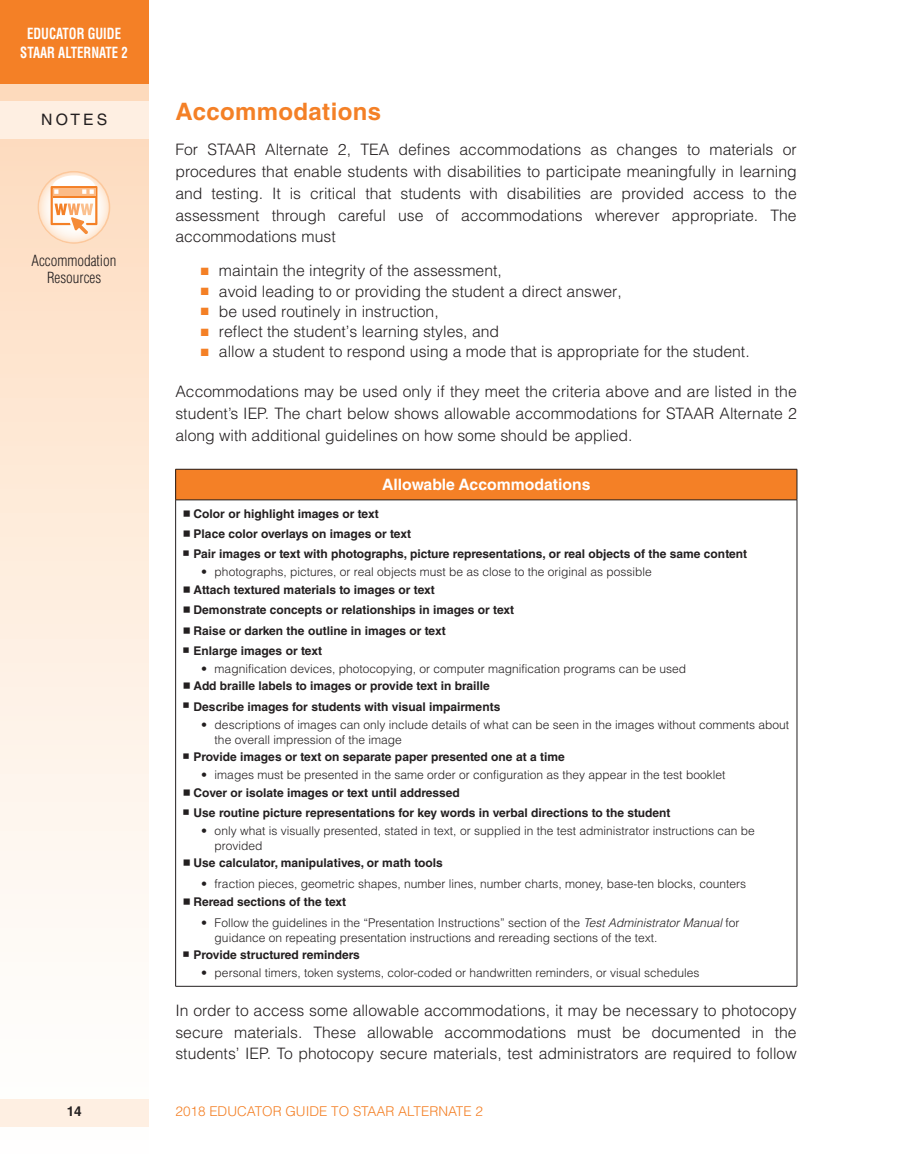
<style>
.page{position:relative;width:905px;height:1175px;background:#fff}
.page>*{position:absolute;margin:0;border:0;box-sizing:border-box;transform-origin:0 0}
.t1{font:700 24px "Helvetica LT Std";letter-spacing:.015em;color:#f48026}
.t2{font:300 15.75px/21.8px "Helvetica LT Std";color:#231f20;text-align:justify}
.t3{font:700 15.75px "Helvetica LT Std";color:#fff}
.t4{font:15.75px "Helvetica LT Std";letter-spacing:.2em;color:#231f20}
.t5{font:700 condensed 15px/19.5px "Helvetica LT Std";color:#fff;text-align:center;scale:.85 1}
.t6{font:300 condensed 15px/17.4px "Helvetica LT Std";color:#231f20;text-align:center}
.t7{font:300 13.5px "Helvetica LT Std";color:#f48026}
.t8{font:700 13.5px "Helvetica LT Std";color:#231f20}
.t9{font:300 12px "Helvetica LT Std";color:#231f20}
.t10{font:700 12px "Helvetica LT Std";color:#231f20}
.s1{color:#f48026}
.s2{font-style:italic}
</style>
<div class="page">
<svg style="left:0;top:83px;width:148px;height:1044px"></svg>
<div style="left:0;top:1099px;width:148px;height:27px;background:#feefe2"></div>
<div style="left:0;top:101px;width:148px;height:38px;background:#feefe2"></div>
<div style="left:0;top:0;width:148px;height:83px;background:#f48026"></div>
<div style="left:176px;top:469px;width:621px;height:31px;background:#f48026"></div>
<hr style="left:175px;top:469px;width:622px;height:1px;background:#231f20">
<hr style="left:175px;top:469px;width:1px;height:30px;background:#231f20">
<hr style="left:796px;top:469px;width:1px;height:30px;background:#231f20">
<hr style="left:175px;top:499px;width:622px;height:1px;background:#231f20">
<hr style="left:175px;top:500px;width:1px;height:486px;background:#231f20">
<hr style="left:796px;top:500px;width:1px;height:486px;background:#231f20">
<hr style="left:175px;top:986px;width:622px;height:1px;background:#231f20">
<svg style="left:37px;top:171px;width:73px;height:73px"></svg>
<svg style="left:39px;top:172px;width:70px;height:70px"></svg>
<svg style="left:51px;top:175px;width:46px;height:59px"></svg>
<hr style="left:53px;top:197px;width:42px;height:1px;background:#f48026">
<p class="t5" style="left:20px;top:23px;width:128px">EDUCATOR GUIDE<br>STAAR ALTERNATE 2</p>
<p class="t4" style="left:41px;top:111px;width:68px">NOTES</p>
<p class="t6" style="left:32px;top:251px;width:86px">Accommodation<br>Resources</p>
<p class="t1" style="left:175px;top:97px;width:207px">Accommodations</p>
<p class="t2" style="left:175px;top:139px;width:623px">For STAAR Alternate 2, TEA defines accommodations as changes to materials or procedures that enable students with disabilities to participate meaningfully in learning and testing. It is critical that students with disabilities are provided access to the assessment through careful use of accommodations wherever appropriate. The accommodations must</p>
<p class="t2" style="left:201px;top:260px;width:302px"><span class="s1">■</span> maintain the integrity of the assessment,</p>
<p class="t2" style="left:201px;top:280px;width:422px"><span class="s1">■</span> avoid leading to or providing the student a direct answer,</p>
<p class="t2" style="left:201px;top:300px;width:239px"><span class="s1">■</span> be used routinely in instruction,</p>
<p class="t2" style="left:201px;top:320px;width:300px"><span class="s1">■</span> reflect the student’s learning styles, and</p>
<p class="t2" style="left:201px;top:341px;width:550px"><span class="s1">■</span> allow a student to respond using a mode that is appropriate for the student.</p>
<p class="t2" style="left:175px;top:380px;width:623px">Accommodations may be used only if they meet the criteria above and are listed in the student’s IEP. The chart below shows allowable accommodations for STAAR Alternate 2 along with additional guidelines on how some should be applied.</p>
<p class="t3" style="left:382px;top:475px;width:210px">Allowable Accommodations</p>
<p class="t10" style="left:194px;top:506px;width:187px">Color or highlight images or text</p>
<p class="t10" style="left:194px;top:526px;width:219px">Place color overlays on images or text</p>
<p class="t10" style="left:194px;top:547px;width:555px">Pair images or text with photographs, picture representations, or real objects of the same content</p>
<p class="t9" style="left:201px;top:564px;width:452px">• photographs, pictures, or real objects must be as close to the original as possible</p>
<p class="t10" style="left:194px;top:582px;width:243px">Attach textured materials to images or text</p>
<p class="t10" style="left:194px;top:602px;width:322px">Demonstrate concepts or relationships in images or text</p>
<p class="t10" style="left:194px;top:623px;width:253px">Raise or darken the outline in images or text</p>
<p class="t10" style="left:194px;top:643px;width:130px">Enlarge images or text</p>
<p class="t9" style="left:201px;top:661px;width:486px">• magnification devices, photocopying, or computer magnification programs can be used</p>
<p class="t10" style="left:194px;top:679px;width:298px">Add braille labels to images or provide text in braille</p>
<p class="t10" style="left:194px;top:699px;width:308px">Describe images for students with visual impairments</p>
<p class="t9" style="left:201px;top:717px;width:589px">• descriptions of images can only include details of what can be seen in the images without comments about</p>
<p class="t9" style="left:215px;top:732px;width:189px">the overall impression of the image</p>
<p class="t10" style="left:194px;top:749px;width:372px">Provide images or text on separate paper presented one at a time</p>
<p class="t9" style="left:201px;top:767px;width:525px">• images must be presented in the same order or configuration as they appear in the test booklet</p>
<p class="t10" style="left:194px;top:785px;width:268px">Cover or isolate images or text until addressed</p>
<p class="t10" style="left:194px;top:805px;width:478px">Use routine picture representations for key words in verbal directions to the student</p>
<p class="t9" style="left:201px;top:823px;width:555px">• only what is visually presented, stated in text, or supplied in the test administrator instructions can be</p>
<p class="t9" style="left:215px;top:838px;width:49px">provided</p>
<p class="t10" style="left:194px;top:856px;width:251px">Use calculator, manipulatives, or math tools</p>
<p class="t9" style="left:201px;top:876px;width:546px">• fraction pieces, geometric shapes, number lines, number charts, money, base-ten blocks, counters</p>
<p class="t10" style="left:194px;top:894px;width:154px">Reread sections of the text</p>
<p class="t9" style="left:201px;top:915px;width:540px">• Follow the guidelines in the “Presentation Instructions” section of the <span class="s2">Test Administrator Manual</span> for</p>
<p class="t9" style="left:215px;top:930px;width:444px">guidance on repeating presentation instructions and rereading sections of the text.</p>
<p class="t10" style="left:194px;top:947px;width:168px">Provide structured reminders</p>
<p class="t9" style="left:201px;top:965px;width:500px">• personal timers, token systems, color-coded or handwritten reminders, or visual schedules</p>
<p class="t2" style="left:175px;top:999px;width:623px">In order to access some allowable accommodations, it may be necessary to photocopy secure materials. These allowable accommodations must be documented in the students’ IEP. To photocopy secure materials, test administrators are required to follow</p>
<p class="t8" style="left:67px;top:1103px;width:17px">14</p>
<p class="t7" style="left:176px;top:1102px;width:309px">2018 EDUCATOR GUIDE TO STAAR ALTERNATE 2</p>
</div>
